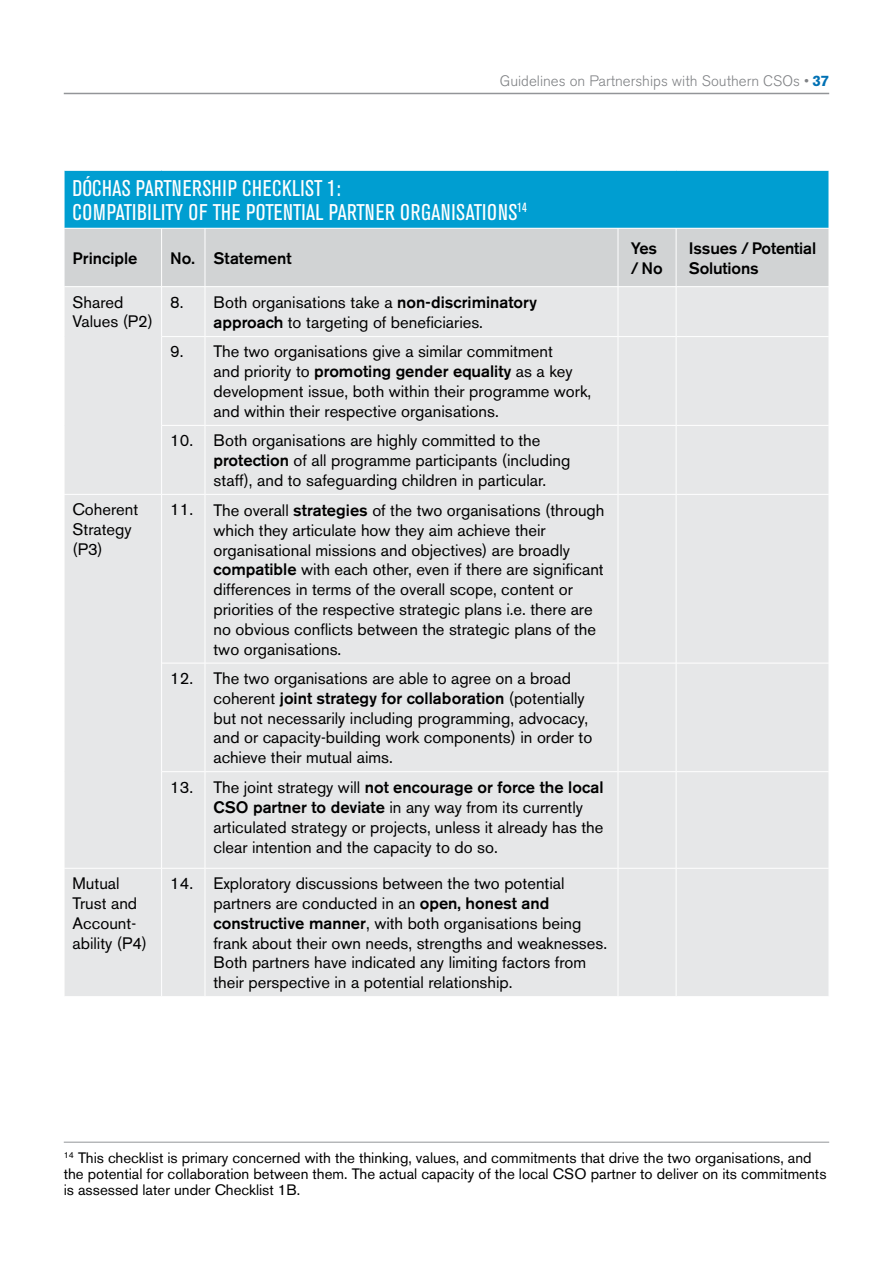
<style>
.page{position:relative;width:893px;height:1263px;background:#fff}
.page>*{position:absolute;margin:0;border:0;box-sizing:border-box;transform-origin:0 0}
.t1{font:condensed 22.5px/24px "Akzidenz Grotesk BE";letter-spacing:.02em;color:#fff}
.t2{font:16.5px/19.8px "Akzidenz Grotesk BE";color:#000}
.t3{font:500 16.5px/19.8px "Akzidenz Grotesk BE";letter-spacing:-.01em;color:#000}
.t4{font:15px/15.6px "Akzidenz Grotesk BE";color:#000}
.t5{font:300 15px "Akzidenz Grotesk BE";color:#808285}
.s1{font-weight:700;color:#0071b4}
.s2{font-weight:500}
</style>
<div class="page">
<hr style="left:64px;top:93px;width:765px;height:1px;background:#939598">
<div style="left:64px;top:170px;width:765px;height:58px;background:#009ed1"></div>
<div style="left:65px;top:229px;width:764px;height:57px;background:#d1d3d4"></div>
<div style="left:65px;top:287px;width:764px;height:709px;background:#e6e7e8"></div>
<hr style="left:162px;top:336px;width:43px;height:1px;background:#fff">
<hr style="left:205px;top:336px;width:413px;height:1px;background:#fff">
<hr style="left:618px;top:336px;width:58px;height:1px;background:#fff">
<hr style="left:676px;top:336px;width:153px;height:1px;background:#fff">
<hr style="left:162px;top:425px;width:43px;height:1px;background:#fff">
<hr style="left:205px;top:425px;width:413px;height:1px;background:#fff">
<hr style="left:618px;top:425px;width:58px;height:1px;background:#fff">
<hr style="left:676px;top:425px;width:153px;height:1px;background:#fff">
<hr style="left:64px;top:170px;width:98px;height:1px;background:#fff">
<hr style="left:64px;top:171px;width:1px;height:57px;background:#fff">
<hr style="left:162px;top:170px;width:43px;height:1px;background:#fff">
<hr style="left:205px;top:170px;width:413px;height:1px;background:#fff">
<hr style="left:618px;top:170px;width:58px;height:1px;background:#fff">
<hr style="left:676px;top:170px;width:153px;height:1px;background:#fff">
<hr style="left:162px;top:494px;width:43px;height:1px;background:#fff">
<hr style="left:205px;top:494px;width:413px;height:1px;background:#fff">
<hr style="left:618px;top:494px;width:58px;height:1px;background:#fff">
<hr style="left:676px;top:494px;width:153px;height:1px;background:#fff">
<hr style="left:162px;top:663px;width:43px;height:1px;background:#fff">
<hr style="left:205px;top:663px;width:413px;height:1px;background:#fff">
<hr style="left:618px;top:663px;width:58px;height:1px;background:#fff">
<hr style="left:676px;top:663px;width:153px;height:1px;background:#fff">
<hr style="left:162px;top:771px;width:43px;height:1px;background:#fff">
<hr style="left:205px;top:771px;width:413px;height:1px;background:#fff">
<hr style="left:618px;top:771px;width:58px;height:1px;background:#fff">
<hr style="left:676px;top:771px;width:153px;height:1px;background:#fff">
<hr style="left:162px;top:868px;width:43px;height:1px;background:#fff">
<hr style="left:205px;top:868px;width:413px;height:1px;background:#fff">
<hr style="left:618px;top:868px;width:58px;height:1px;background:#fff">
<hr style="left:676px;top:868px;width:153px;height:1px;background:#fff">
<hr style="left:161px;top:228px;width:1px;height:58px;background:#fff">
<hr style="left:205px;top:228px;width:1px;height:58px;background:#fff">
<hr style="left:618px;top:228px;width:1px;height:58px;background:#fff">
<hr style="left:676px;top:228px;width:1px;height:58px;background:#fff">
<hr style="left:205px;top:287px;width:1px;height:50px;background:#fff">
<hr style="left:618px;top:287px;width:1px;height:50px;background:#fff">
<hr style="left:676px;top:287px;width:1px;height:50px;background:#fff">
<hr style="left:205px;top:337px;width:1px;height:88px;background:#fff">
<hr style="left:618px;top:337px;width:1px;height:88px;background:#fff">
<hr style="left:676px;top:337px;width:1px;height:88px;background:#fff">
<hr style="left:205px;top:425px;width:1px;height:69px;background:#fff">
<hr style="left:618px;top:425px;width:1px;height:69px;background:#fff">
<hr style="left:676px;top:425px;width:1px;height:69px;background:#fff">
<hr style="left:205px;top:494px;width:1px;height:169px;background:#fff">
<hr style="left:618px;top:494px;width:1px;height:169px;background:#fff">
<hr style="left:676px;top:494px;width:1px;height:169px;background:#fff">
<hr style="left:205px;top:663px;width:1px;height:109px;background:#fff">
<hr style="left:618px;top:663px;width:1px;height:109px;background:#fff">
<hr style="left:676px;top:663px;width:1px;height:109px;background:#fff">
<hr style="left:205px;top:772px;width:1px;height:96px;background:#fff">
<hr style="left:618px;top:772px;width:1px;height:96px;background:#fff">
<hr style="left:676px;top:772px;width:1px;height:96px;background:#fff">
<hr style="left:205px;top:868px;width:1px;height:128px;background:#fff">
<hr style="left:618px;top:868px;width:1px;height:128px;background:#fff">
<hr style="left:676px;top:868px;width:1px;height:128px;background:#fff">
<hr style="left:161px;top:287px;width:1px;height:50px;background:#fff">
<hr style="left:161px;top:337px;width:1px;height:88px;background:#fff">
<hr style="left:161px;top:425px;width:1px;height:69px;background:#fff">
<hr style="left:64px;top:494px;width:98px;height:1px;background:#fff">
<hr style="left:161px;top:495px;width:1px;height:168px;background:#fff">
<hr style="left:161px;top:663px;width:1px;height:109px;background:#fff">
<hr style="left:161px;top:772px;width:1px;height:96px;background:#fff">
<hr style="left:64px;top:868px;width:98px;height:1px;background:#fff">
<hr style="left:161px;top:868px;width:1px;height:128px;background:#fff">
<hr style="left:64px;top:1142px;width:765px;height:1px;background:#939598">
<p class="t5" style="left:500px;top:72px;width:331px">Guidelines on Partnerships with Southern CSOs • <span class="s1">37</span></p>
<h1 class="t1" style="left:73px;top:176px;width:456px">DÓCHAS PARTNERSHIP CHECKLIST 1:<br>COMPATIBILITY OF THE POTENTIAL PARTNER ORGANISATIONS<sup>14</sup></h1>
<p class="t3" style="left:73px;top:248px;width:66px">Principle</p>
<p class="t3" style="left:170px;top:248px;width:123px">No. Statement</p>
<p class="t3" style="left:631px;top:238px;width:34px">Yes / No</p>
<p class="t3" style="left:689px;top:238px;width:129px">Issues / Potential<br>Solutions</p>
<p class="t2" style="left:73px;top:292px;width:82px">Shared<br>Values (P2)</p>
<p class="t2" style="left:213px;top:293px;width:325px;text-indent:-43px">8. Both organisations take a <span class="s2">non-discriminatory approach</span> to targeting of beneficiaries.</p>
<p class="t2" style="left:213px;top:342px;width:379px;text-indent:-43px">9. The two organisations give a similar commitment<br>and priority to <span class="s2">promoting gender equality</span> as a key development issue, both within their programme work, and within their respective organisations.</p>
<p class="t2" style="left:213px;top:431px;width:358px;text-indent:-43px">10. Both organisations are highly committed to the <span class="s2">protection</span> of all programme participants (including staff), and to safeguarding children in particular.</p>
<p class="t2" style="left:73px;top:500px;width:67px">Coherent<br>Strategy (P3)</p>
<p class="t2" style="left:213px;top:500px;width:392px;text-indent:-43px">11. The overall <span class="s2">strategies</span> of the two organisations (through which they articulate how they aim achieve their organisational missions and objectives) are broadly <span class="s2">compatible</span> with each other, even if there are significant differences in terms of the overall scope, content or priorities of the respective strategic plans i.e. there are no obvious conflicts between the strategic plans of the two organisations.</p>
<p class="t2" style="left:213px;top:668px;width:380px;text-indent:-43px">12. The two organisations are able to agree on a broad coherent <span class="s2">joint strategy for collaboration</span> (potentially but not necessarily including programming, advocacy, and or capacity-building work components) in order to achieve their mutual aims.</p>
<p class="t2" style="left:213px;top:778px;width:392px;text-indent:-43px">13. The joint strategy will <span class="s2">not encourage or force the local CSO partner to deviate</span> in any way from its currently articulated strategy or projects, unless it already has the clear intention and the capacity to do so.</p>
<p class="t2" style="left:73px;top:873px;width:76px">Mutual<br>Trust and<br>Account&shy;ability (P4)</p>
<p class="t2" style="left:213px;top:873px;width:395px;text-indent:-43px">14. Exploratory discussions between the two potential partners are conducted in an <span class="s2">open, honest and constructive manner</span>, with both organisations being frank about their own needs, strengths and weaknesses.<br>Both partners have indicated any limiting factors from their perspective in a potential relationship.</p>
<p class="t4" style="left:64px;top:1150px;width:764px"><sup>14</sup> This checklist is primary concerned with the thinking, values, and commitments that drive the two organisations, and the potential for collaboration between them. The actual capacity of the local CSO partner to deliver on its commitments is assessed later under Checklist 1B.</p>
</div>
